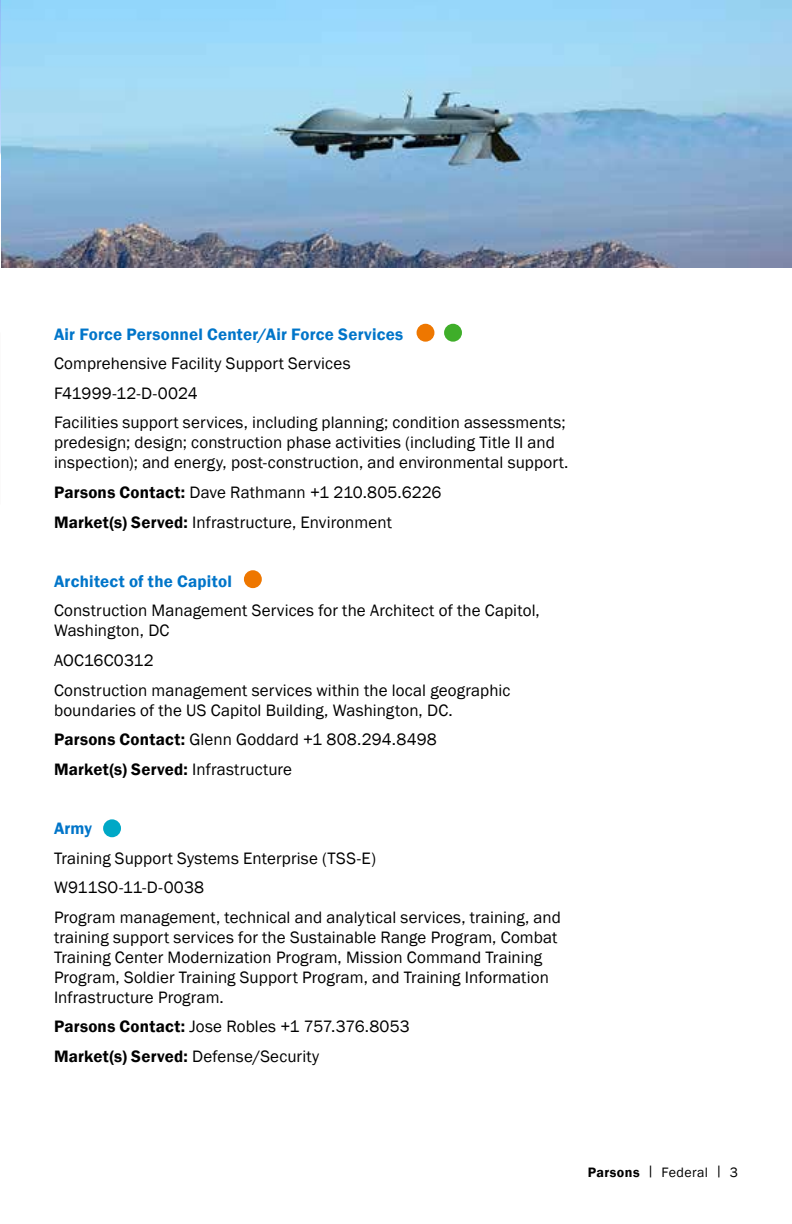
<style>
.page{position:relative;width:792px;height:1224px;background:#fff}
.page>*{position:absolute;margin:0;border:0;box-sizing:border-box;transform-origin:0 0}
.t1{font:17px/29.6px "Franklin Gothic";letter-spacing:.005em;color:#000}
.t2{font:600 17px "Franklin Gothic";letter-spacing:.015em;color:#0075c9}
.t3{font:14px "Franklin Gothic";letter-spacing:.02em;color:#000}
.s1{font-weight:600}
</style>
<div class="page">
<img style="left:0;top:0;width:792px;height:268px">
<div style="left:417px;top:324px;width:17px;height:18px;background:#e70;border-radius:50%"></div>
<div style="left:244px;top:570px;width:18px;height:18px;background:#e70;border-radius:50%"></div>
<div style="left:444px;top:324px;width:18px;height:18px;background:#3fae2a;border-radius:50%"></div>
<div style="left:103px;top:819px;width:18px;height:18px;background:#00a8c6;border-radius:50%"></div>
<p class="t2" style="left:54px;top:323px;width:351px">Air Force Personnel Center/Air Force Services</p>
<p class="t1" style="left:54px;top:349px;width:513px">Comprehensive Facility Support Services<br>F41999-12-D-0024<br>Facilities support services, including planning; condition assessments;</p>
<p class="t1" style="left:54px;top:433px;width:516px;line-height:20px">predesign; design; construction phase activities (including Title II and inspection); and energy, post-construction, and environmental support.</p>
<p class="t1" style="left:54px;top:478px;width:389px"><span class="s1">Parsons Contact:</span> Dave Rathmann +1 210.805.6226<br><span class="s1">Market(s) Served:</span> Infrastructure, Environment</p>
<p class="t2" style="left:54px;top:571px;width:179px">Architect of the Capitol</p>
<p class="t1" style="left:54px;top:601px;width:487px;line-height:20px">Construction Management Services for the Architect of the Capitol,<br>Washington, DC</p>
<p class="t1" style="left:54px;top:646px;width:458px">AOC16C0312<br>Construction management services within the local geographic</p>
<p class="t1" style="left:54px;top:695px;width:400px">boundaries of the US Capitol Building, Washington, DC.<br><span class="s1">Parsons Contact:</span> Glenn Goddard +1 808.294.8498<br><span class="s1">Market(s) Served:</span> Infrastructure</p>
<p class="t2" style="left:54px;top:818px;width:40px">Army</p>
<p class="t1" style="left:54px;top:843px;width:508px">Training Support Systems Enterprise (TSS-E)<br>W911SO-11-D-0038<br>Program management, technical and analytical services, training, and</p>
<p class="t1" style="left:54px;top:927px;width:505px;line-height:20px">training support services for the Sustainable Range Program, Combat Training Center Modernization Program, Mission Command Training Program, Soldier Training Support Program, and Training Information Infrastructure Program.</p>
<p class="t1" style="left:54px;top:1012px;width:357px"><span class="s1">Parsons Contact:</span> Jose Robles +1 757.376.8053<br><span class="s1">Market(s) Served:</span> Defense/Security</p>
<p class="t3" style="left:588px;top:1164px;width:152px"><span class="s1">Parsons</span> | Federal | 3</p>
</div>
